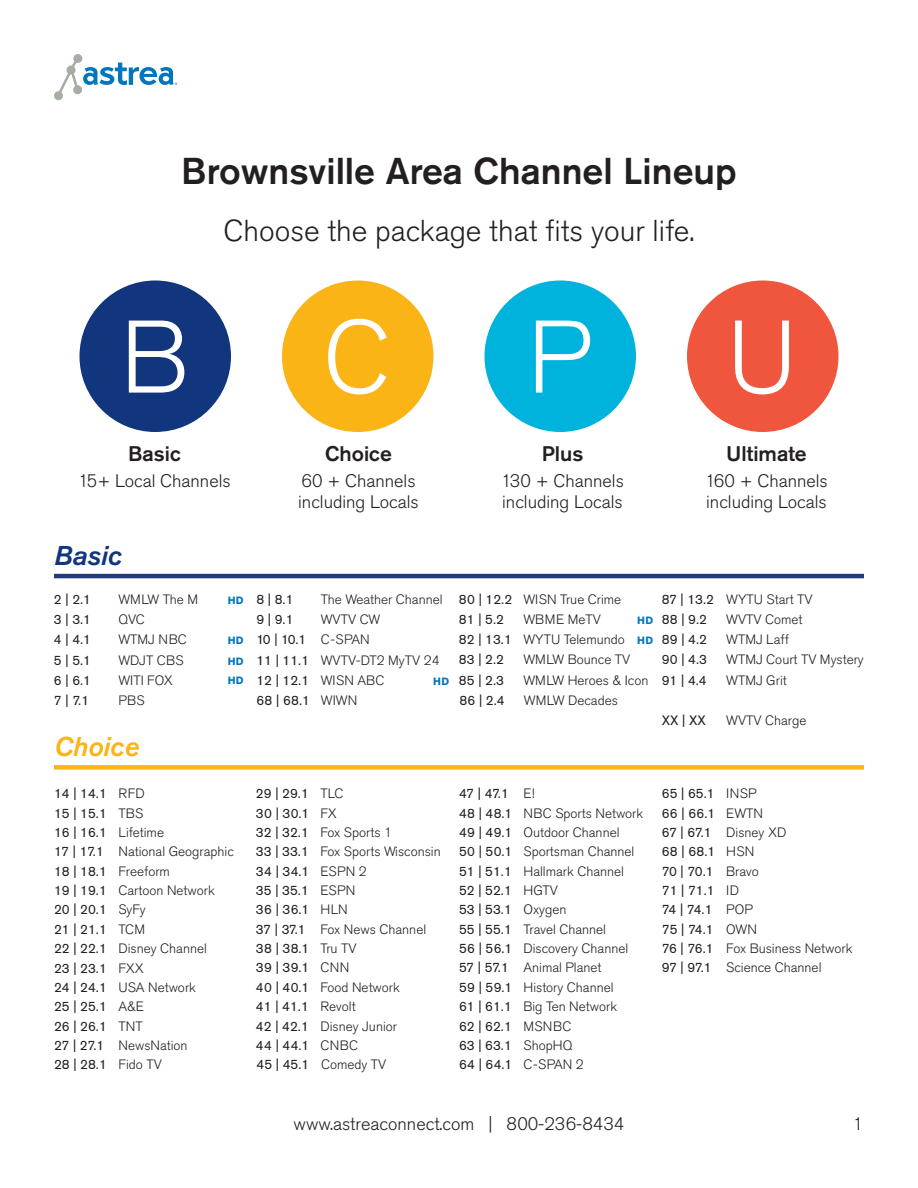
<style>
.page{position:relative;width:918px;height:1188px;background:#fff}
.page>*{position:absolute;margin:0;border:0;box-sizing:border-box;transform-origin:0 0}
.t1{font:300 102px "Akzidenz Grotesk Std";color:#fff}
.t2{font:500 37.05px "Akzidenz Grotesk Std";color:#231f20}
.t3{font:300 30px "Akzidenz Grotesk Std";color:#231f20}
.t4{font:italic 500 27px "Akzidenz Grotesk Std";color:#fbb416}
.t5{font:italic 500 27px "Akzidenz Grotesk Std";color:#11367e}
.t6{font:500 21px "Akzidenz Grotesk Std";color:#231f20}
.t7{font:300 18px/21.6px "Akzidenz Grotesk Std";color:#231f20}
.t8{font:300 13.5px/19.4px "Akzidenz Grotesk Std";color:#231f20}
.t9{font:13.5px/19.4px "Akzidenz Grotesk Std";color:#231f20}
.t10{font:700 10.5px/20px "Akzidenz Grotesk Std";letter-spacing:.04em;color:#0076be;text-align:justify}
.s1{font-weight:300}
.s2{font-weight:400}
</style>
<div class="page">
<hr style="left:54px;top:574px;width:810px;height:4px;background:#233b7a">
<div style="left:54px;top:765px;width:810px;height:5px;background:#fbb416"></div>
<div style="left:282px;top:280px;width:152px;height:152px;background:#fbb416;border-radius:50%"></div>
<div style="left:80px;top:280px;width:151px;height:152px;background:#11367e;border-radius:50%"></div>
<div style="left:484px;top:280px;width:152px;height:152px;background:#00b3dc;border-radius:50%"></div>
<div style="left:687px;top:280px;width:151px;height:152px;background:#f0553e;border-radius:50%"></div>
<svg style="left:54px;top:54px;width:123px;height:46px"></svg>
<h2 class="t2" style="left:181px;top:148px;width:557px">Brownsville Area Channel Lineup</h2>
<h3 class="t3" style="left:224px;top:213px;width:472px">Choose the package that fits your life.</h3>
<h1 class="t1" style="left:121px;top:300px;width:70px">B</h1>
<h1 class="t1" style="left:323px;top:300px;width:70px">C</h1>
<h1 class="t1" style="left:528px;top:300px;width:65px">P</h1>
<h1 class="t1" style="left:727px;top:300px;width:72px">U</h1>
<h3 class="t6" style="left:128px;top:441px;width:54px">Basic</h3>
<h3 class="t7" style="left:78px;top:470px;width:154px">15+ Local Channels</h3>
<h3 class="t6" style="left:325px;top:441px;width:68px">Choice</h3>
<h3 class="t7" style="left:298px;top:470px;width:122px">60 + Channels including Locals</h3>
<h3 class="t6" style="left:542px;top:441px;width:43px">Plus</h3>
<h3 class="t7" style="left:501px;top:470px;width:124px">130 + Channels including Locals</h3>
<h3 class="t6" style="left:726px;top:441px;width:82px">Ultimate</h3>
<h3 class="t7" style="left:705px;top:470px;width:124px">160 + Channels including Locals</h3>
<h3 class="t5" style="left:54px;top:540px;width:69px">Basic</h3>
<p class="t8" style="left:118px;top:590px;width:81px;line-height:20.1px">WMLW The M<br>QVC<br>WTMJ NBC</p>
<p class="t9" style="left:54px;top:589px;width:39px;line-height:20.1px;text-align:justify">2 | 2.1<br>3 | 3.1<br>4 | 4.1<br>5 | 5.1</p>
<p class="t8" style="left:118px;top:650px;width:67px;line-height:20.1px">WDJT CBS<br>WITI FOX<br>PBS</p>
<p class="t9" style="left:54px;top:670px;width:39px;line-height:20.1px">6 | 6.1<br>7 | 7.1</p>
<p class="t10" style="left:228px;top:591px;width:17px">HD</p>
<p class="t10" style="left:228px;top:631px;width:17px">HD HD HD</p>
<p class="t9" style="left:256px;top:590px;width:39px">8 | 8.1</p>
<p class="t8" style="left:321px;top:590px;width:123px">The Weather Channel</p>
<p class="t9" style="left:256px;top:630px;width:115px">10 | 10.1 <span class="s1">C-SPAN</span></p>
<p class="t9" style="left:256px;top:610px;width:39px">9 | 9.1</p>
<p class="t8" style="left:321px;top:650px;width:120px;line-height:20px;text-indent:-65px"><span class="s2">11 | 11.1</span> WVTV-DT2 MyTV 24<br>WISN ABC<br>WIWN</p>
<p class="t8" style="left:321px;top:610px;width:61px">WVTV CW</p>
<p class="t9" style="left:256px;top:670px;width:55px;line-height:20.1px">12 | 12.1<br>68 | 68.1</p>
<p class="t10" style="left:433px;top:671px;width:17px">HD</p>
<h3 class="t4" style="left:54px;top:731px;width:86px">Choice</h3>
<p class="t8" style="left:54px;top:784px;width:181px"><span class="s2">14 | 14.1</span> RFD<br><span class="s2">15 | 15.1</span> TBS<br><span class="s2">16 | 16.1</span> Lifetime<br><span class="s2">17 | 17.1</span> National Geographic<br><span class="s2">18 | 18.1</span> Freeform<br><span class="s2">19 | 19.1</span> Cartoon Network<br><span class="s2">20 | 20.1</span> SyFy<br><span class="s2">21 | 21.1</span> TCM<br><span class="s2">22 | 22.1</span> Disney Channel<br><span class="s2">23 | 23.1</span> FXX<br><span class="s2">24 | 24.1</span> USA Network<br><span class="s2">25 | 25.1</span> A&amp;E<br><span class="s2">26 | 26.1</span> TNT<br><span class="s2">27 | 27.1</span> NewsNation</p>
<p class="t8" style="left:256px;top:784px;width:186px"><span class="s2">29 | 29.1</span> TLC<br><span class="s2">30 | 30.1</span> FX<br><span class="s2">32 | 32.1</span> Fox Sports 1<br><span class="s2">33 | 33.1</span> Fox Sports Wisconsin<br><span class="s2">34 | 34.1</span> ESPN 2<br><span class="s2">35 | 35.1</span> ESPN<br><span class="s2">36 | 36.1</span> HLN<br><span class="s2">37 | 37.1</span> Fox News Channel<br><span class="s2">38 | 38.1</span> Tru TV<br><span class="s2">39 | 39.1</span> CNN<br><span class="s2">40 | 40.1</span> Food Network</p>
<p class="t9" style="left:256px;top:997px;width:101px">41 | 41.1 <span class="s1">Revolt</span></p>
<p class="t8" style="left:256px;top:1017px;width:143px"><span class="s2">42 | 42.1</span> Disney Junior<br><span class="s2">44 | 44.1</span> CNBC</p>
<p class="t9" style="left:54px;top:1055px;width:109px">28 | 28.1 <span class="s1">Fido TV</span></p>
<p class="t8" style="left:257px;top:1055px;width:131px"><span class="s2">45 | 45.1</span> Comedy TV</p>
<p class="t9" style="left:459px;top:589px;width:55px;line-height:20.1px">80 | 12.2<br>81 | 5.2</p>
<p class="t8" style="left:524px;top:590px;width:99px">WISN True Crime</p>
<p class="t8" style="left:459px;top:610px;width:167px;line-height:20.1px;text-indent:65px">WBME MeTV<br><span class="s2">82 | 13.1</span> WYTU Telemundo<br><span class="s2">83 | 2.2</span></p>
<p class="t10" style="left:637px;top:611px;width:17px">HD<br>HD</p>
<p class="t8" style="left:524px;top:650px;width:108px">WMLW Bounce TV</p>
<p class="t9" style="left:459px;top:670px;width:47px">85 | 2.3</p>
<p class="t8" style="left:524px;top:670px;width:126px">WMLW Heroes &amp; Icon</p>
<p class="t9" style="left:459px;top:690px;width:47px">86 | 2.4</p>
<p class="t8" style="left:524px;top:691px;width:96px">WMLW Decades</p>
<p class="t9" style="left:662px;top:589px;width:152px;line-height:20.1px">87 | 13.2 <span class="s1">WYTU Start TV<br></span>88 | 9.2</p>
<p class="t8" style="left:726px;top:610px;width:78px">WVTV Comet</p>
<p class="t9" style="left:662px;top:630px;width:47px">89 | 4.2</p>
<p class="t8" style="left:726px;top:630px;width:64px">WTMJ Laff</p>
<p class="t9" style="left:662px;top:650px;width:47px">90 | 4.3</p>
<p class="t8" style="left:726px;top:650px;width:139px">WTMJ Court TV Mystery</p>
<p class="t9" style="left:662px;top:670px;width:47px">91 | 4.4</p>
<p class="t8" style="left:726px;top:671px;width:62px">WTMJ Grit</p>
<p class="t9" style="left:662px;top:710px;width:46px">XX | XX</p>
<p class="t8" style="left:726px;top:711px;width:82px">WVTV Charge</p>
<p class="t8" style="left:459px;top:784px;width:186px"><span class="s2">47 | 47.1</span> E!<br><span class="s2">48 | 48.1</span> NBC Sports Network<br><span class="s2">49 | 49.1</span> Outdoor Channel<br><span class="s2">50 | 50.1</span> Sportsman Channel<br><span class="s2">51 | 51.1</span> Hallmark Channel<br><span class="s2">52 | 52.1</span> HGTV<br><span class="s2">53 | 53.1</span> Oxygen<br><span class="s2">55 | 55.1</span> Travel Channel<br><span class="s2">56 | 56.1</span> Discovery Channel<br><span class="s2">57 | 57.1</span> Animal Planet<br><span class="s2">59 | 59.1</span> History Channel</p>
<p class="t9" style="left:459px;top:1016px;width:126px">62 | 62.1 <span class="s1">MSNBC<br></span>63 | 63.1 <span class="s1">ShopHQ<br></span>64 | 64.1 <span class="s1">C-SPAN 2</span></p>
<p class="t8" style="left:459px;top:997px;width:160px"><span class="s2">61 | 61.1</span> Big Ten Network</p>
<p class="t9" style="left:662px;top:784px;width:192px">65 | 65.1 <span class="s1">INSP<br></span>66 | 66.1 <span class="s1">EWTN<br></span>67 | 67.1 <span class="s1">Disney XD<br></span>68 | 68.1 <span class="s1">HSN<br></span>70 | 70.1 <span class="s1">Bravo<br></span>71 | 71.1 <span class="s1">ID<br></span>74 | 74.1 <span class="s1">POP<br></span>75 | 74.1 <span class="s1">OWN<br></span>76 | 76.1 <span class="s1">Fox Business Network<br></span>97 | 97.1 <span class="s1">Science Channel</span></p>
<h3 class="t7" style="left:294px;top:1113px;width:332px">www.astreaconnect.com | 800-236-8434</h3>
<h3 class="t7" style="left:853px;top:1113px;width:12px">1</h3>
</div>
